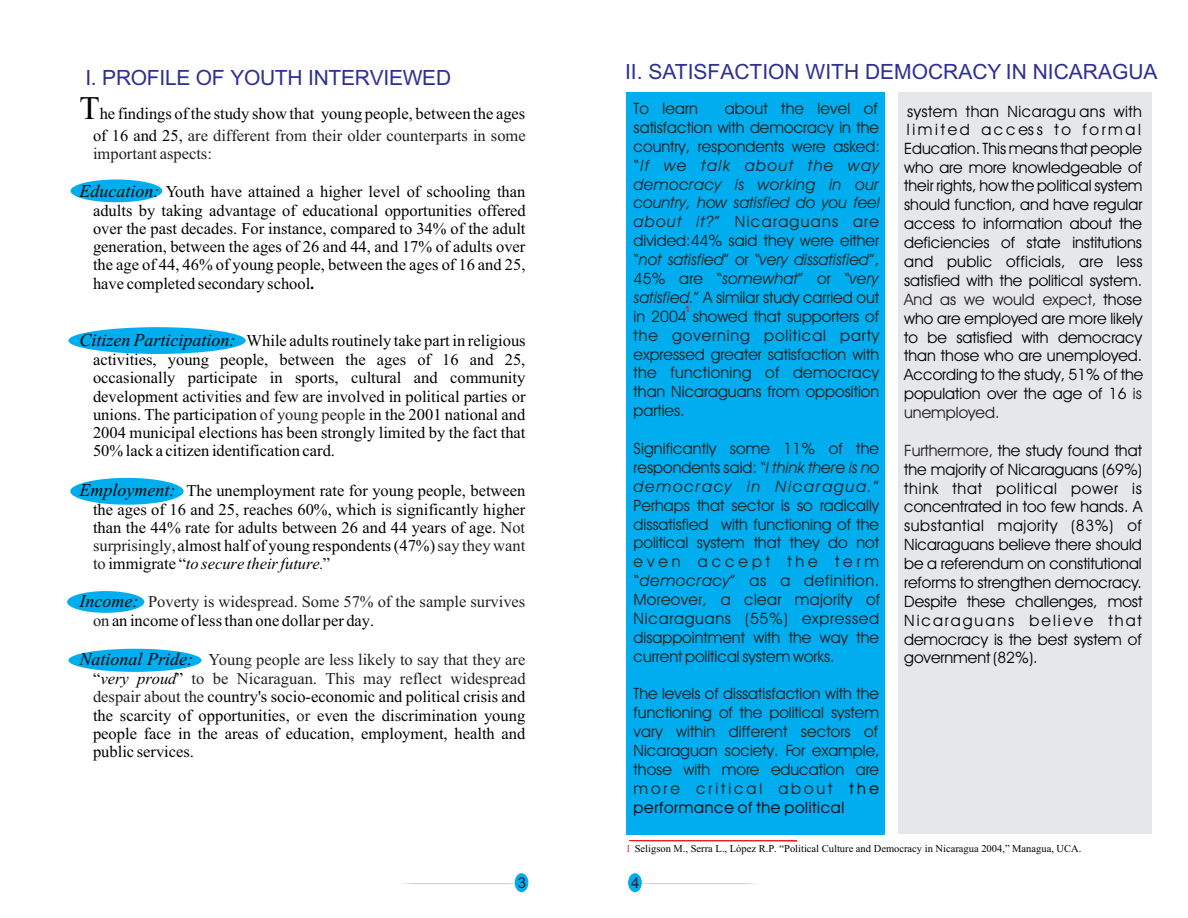
<style>
.page{position:relative;width:1188px;height:918px;background:#fff}
.page>*{position:absolute;margin:0;border:0;box-sizing:border-box;transform-origin:0 0}
.t1{font:21px "Arial";color:#2e3092}
.t2{font:italic 18px "Times New Roman";color:#010202}
.t3{font:16.5px/18.3px "Times New Roman";color:#010202;text-align:justify}
.t4{font:16.5px/18.6px "Times New Roman";color:#231f20;text-align:right}
.t5{font:15.75px/18.9px "Avant Garde Bk BT";color:#231f20;text-align:justify}
.t6{font:15.75px/18.8px "Avant Garde Bk BT";color:#010202;text-align:right}
.t7{font:15.75px "Avant Garde Bk BT";letter-spacing:.04em;color:#010202}
.t8{font:15px "Arial";color:#231f20}
.t9{font:10.5px "Times New Roman";color:#010202}
.t10{font:700 9px "Arial";color:#ee1d23}
.s1{font-size:33px}
.s2{color:#231f20}
.s3{font-style:italic;font-size:18px}
.s4{font-weight:700}
.s5{font-style:italic}
.s6{color:#ee1d23}
</style>
<div class="page">
<div style="left:515px;top:873px;width:13px;height:19px;background:#00aeef;border-radius:50%"></div>
<div style="left:71px;top:180px;width:91px;height:22px;background:#00aeef;border-radius:50%"></div>
<div style="left:68px;top:327px;width:178px;height:27px;background:#00aeef;border-radius:50%"></div>
<div style="left:70px;top:478px;width:114px;height:27px;background:#00aeef;border-radius:50%"></div>
<div style="left:67px;top:591px;width:77px;height:22px;background:#00aeef;border-radius:50%"></div>
<div style="left:68px;top:649px;width:134px;height:23px;background:#00aeef;border-radius:50%"></div>
<div style="left:628px;top:873px;width:14px;height:19px;background:#00aeef;border-radius:50%"></div>
<div style="left:627px;top:92px;width:258px;height:743px;background:#00aeef"></div>
<div style="left:899px;top:92px;width:253px;height:742px;background:#e6e7e9"></div>
<svg style="left:629px;top:840px;width:169px;height:2px"></svg>
<p class="t1" style="left:85px;top:70px;width:367px">I. PROFILE OF YOUTH INTERVIEWED</p>
<p class="t3" style="left:80px;top:104px;width:448px;line-height:21.9px;text-align:right"><span class="s1">T</span>he findings of the study show that young people, between the ages of 16 and 25, <span class="s2">are different from their older counterparts in some</span></p>
<p class="t4" style="left:93px;top:146px;width:120px">important aspects:</p>
<p class="t3" style="left:93px;top:184px;width:434px;text-indent:-13px"><span class="s3">Education:</span> Youth have attained a higher level of schooling than adults by taking advantage of educational opportunities offered over the past decades. For instance, compared to 34% of the adult generation, between the ages of 26 and 44, and 17% of adults over the age of 44, 46% of young people, between the ages of 16 and 25, have completed secondary school<span class="s4">.</span></p>
<p class="t3" style="left:93px;top:333px;width:434px;text-indent:-13px"><span class="s3">Citizen Participation:</span> While adults routinely take part in religious activities, young people, between the ages of 16 and 25, occasionally participate in sports, cultural and community development activities and few are involved in political parties or unions. The participation <span class="s2">of young people</span> in the 2001 national and 2004 municipal elections has been strongly limited by the fact that 50% lack a citizen identification card.</p>
<p class="t3" style="left:93px;top:483px;width:434px;text-indent:-13px"><span class="s3">Employment:</span> The unemployment rate for young people, between the ages of 16 and 25, reaches 60%, which is significantly higher than the 44% rate for adults between 26 and 44 years of age. <span class="s2">Not surprisingly,</span>almost half of young respondents (47%)<span class="s2">say they want to</span>immigrate “<span class="s5">to secure their future.</span>”</p>
<p class="t2" style="left:80px;top:595px;width:60px">Income:</p>
<p class="t3" style="left:93px;top:613px;width:283px"><span class="s2">on</span>an income of less than one dollar per day.</p>
<p class="t2" style="left:80px;top:653px;width:115px">National Pride:</p>
<p class="t3" style="left:93px;top:671px;width:434px;text-align:left">“<span class="s5">very proud</span>”<br><span class="s2">despair about the</span> country's socio-economic and political crisis and the scarcity of opportunities, <span class="s2">or</span> even the discrimination young people face in the areas of education, employment, health and public services.</p>
<p class="t4" style="left:148px;top:594px;width:379px">Poverty is widespread. Some 57% of the sample survives</p>
<p class="t4" style="left:192px;top:652px;width:336px">Young people are less likely to say that they are<br>to be Nicaraguan. This may reflect widespread</p>
<p class="t8" style="left:518px;top:877px;width:10px">3</p>
<p class="t1" style="left:625px;top:64px;width:534px">II. SATISFACTION WITH DEMOCRACY IN NICARAGUA</p>
<p class="t5" style="left:634px;top:100px;width:248px;text-align:left;text-indent:91px">about the level of satisfaction with democracy in the country, respondents were asked: “<span class="s5">If we talk about the way democracy is working in our country, how satisfied do you feel about it?</span>” Nicaraguans are divided:44% said they were either “<span class="s5">not satisfied</span>” or “<span class="s5">very dissatisfied</span>”,<br>45% are “<span class="s5">somewhat</span>” or “<span class="s5">very satisfied.</span>” A similar study carried out in 2004 showed that supporters of the governing political party expressed greater satisfaction with the functioning of democracy than Nicaraguans from opposition parties.</p>
<p class="t5" style="left:634px;top:440px;width:248px">Significantly some 11% of the respondents said: “<span class="s5">I think there is no democracy in Nicaragua.</span>” Perhaps that sector is so radically dissatisfied with functioning of the political system that they do not even accept the term “<span class="s5">democracy</span>” as a definition.<br>Moreover, a clear majority of Nicaraguans (55%) expressed disappointment with the way the current political system works.</p>
<p class="t5" style="left:634px;top:686px;width:248px">The levels of dissatisfaction with the functioning of the political system vary within different sectors of Nicaraguan society. For example, those with more education are more critical about</p>
<p class="t5" style="left:634px;top:100px;width:66px">To learn</p>
<p class="t10" style="left:685px;top:305px;width:7px">1</p>
<p class="t6" style="left:849px;top:780px;width:31px">the</p>
<p class="t7" style="left:634px;top:801px;width:212px">performance of the political</p>
<p class="t6" style="left:904px;top:103px;width:241px">system than Nicaragu ans with l i m i t e d a c c es s t o f o r m a l<br>Education.This means that people who are more knowledgeable of their rights, how the political system should function, and have regular access to information about the deficiencies of state institutions and public officials, are less satisfied with the political system. those<br>who are employed are more likely to be satisfied with democracy than those who are unemployed.<br>According to the study, 51% of the population over the age of 16 <span class="s2">is</span></p>
<p class="t5" style="left:904px;top:291px;width:194px">And as we would expect,</p>
<p class="t5" style="left:904px;top:404px;width:97px">unemployed.</p>
<p class="t6" style="left:904px;top:442px;width:240px;text-align:justify"><span class="s2">Furthermore,</span> the study found that the majority of Nicaraguans (69%) think that political power is concentrated in too few hands. A substantial majority (83%) of Nicaraguans believe there should be a referendum on constitutional reforms to strengthen democracy.<br>Despite these challenges, most Nicaraguans believe that democracy is the best system of government (82%).</p>
<p class="t9" style="left:626px;top:845px;width:457px"><span class="s6">1</span> Seligson M., Serra L., López R.P. “Political Culture and Democracy in Nicaragua 2004,” Managua, UCA.</p>
<p class="t8" style="left:631px;top:877px;width:10px">4</p>
</div>
